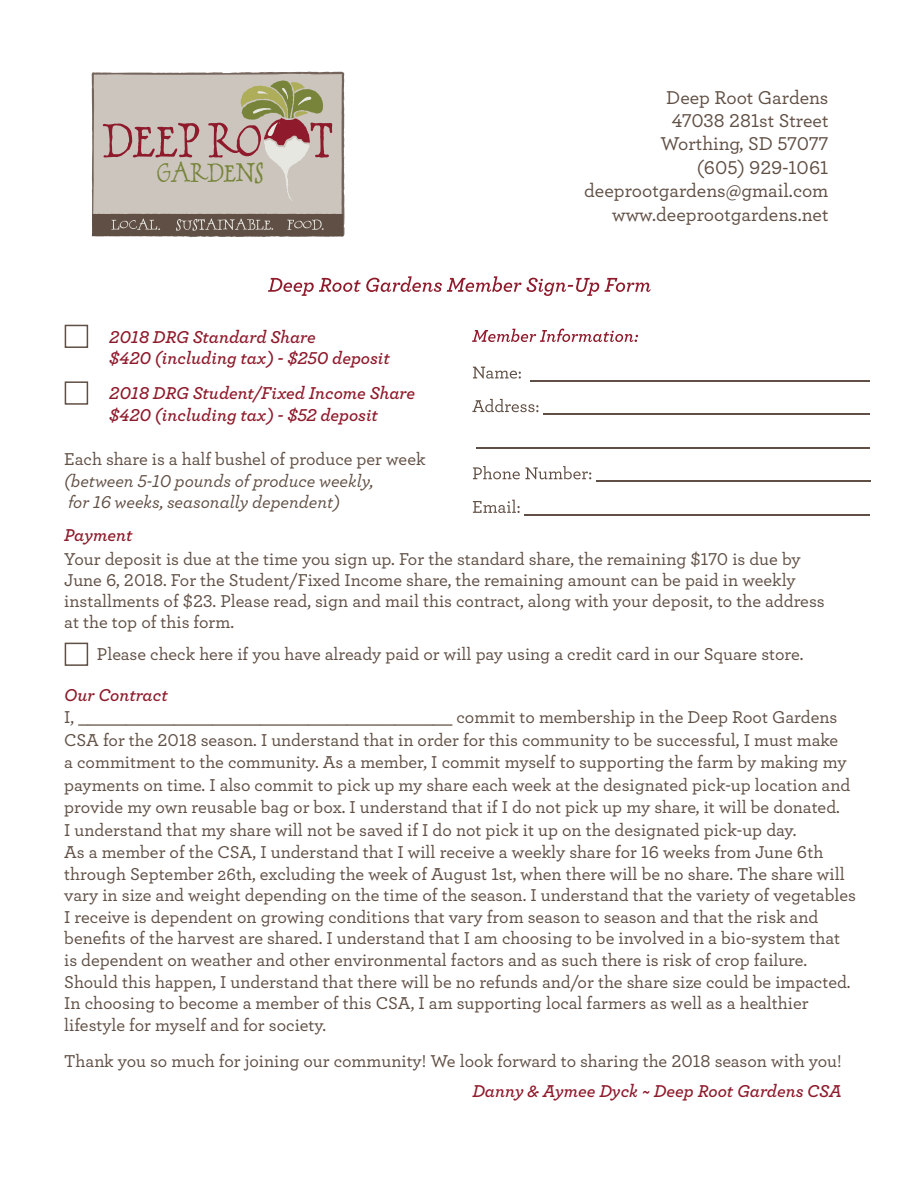
<style>
.page{position:relative;width:918px;height:1188px;background:#fff}
.page>*{position:absolute;margin:0;border:0;box-sizing:border-box;transform-origin:0 0}
.t1{font:500 19.5px/23.4px "Archer";color:#604f44;text-align:right}
.t2{font:19.05px "BOSSHOLE";color:#77843a}
.t3{font:500 18px/22px "Archer";color:#604f44}
.t4{font:italic 600 18px/21.6px "Archer";color:#8e1a2b}
.t5{font:italic 500 18px/21.6px "Archer";color:#604f44}
</style>
<div class="page">
<svg style="left:472px;top:329px;width:166px;height:13px"></svg>
<svg style="left:473px;top:367px;width:48px;height:12px"></svg>
<svg style="left:530px;top:380px;width:340px;height:1px"></svg>
<svg style="left:472px;top:399px;width:398px;height:16px"></svg>
<svg style="left:476px;top:447px;width:394px;height:1px"></svg>
<svg style="left:473px;top:466px;width:397px;height:16px"></svg>
<svg style="left:473px;top:500px;width:397px;height:16px"></svg>
<svg style="left:92px;top:71px;width:253px;height:167px;background:#b6aaa0"></svg>
<svg style="left:268px;top:276px;width:383px;height:20px"></svg>
<div style="left:65px;top:325px;width:23px;height:23px;border:2px solid #604f44"></div>
<div style="left:65px;top:381px;width:23px;height:24px;border:2px solid #604f44"></div>
<div style="left:65px;top:643px;width:23px;height:23px;border:2px solid #604f44"></div>
<p class="t2" style="left:157px;top:160px;width:108px">GARDENS</p>
<p class="t1" style="left:584px;top:84px;width:246px">Deep Root Gardens<br>47038 281st Street<br>Worthing, SD 57077<br>(605) 929-1061 deeprootgardens@gmail.com www.deeprootgardens.net</p>
<p class="t4" style="left:109px;top:325px;width:282px">2018 DRG Standard Share<br>$420 (including tax) - $250 deposit</p>
<p class="t4" style="left:109px;top:381px;width:307px">2018 DRG Student/Fixed Income Share $420 (including tax) - $52 deposit</p>
<p class="t3" style="left:64px;top:447px;width:363px">Each share is a half bushel of produce per week</p>
<p class="t5" style="left:64px;top:469px;width:311px">(between 5-10 pounds of produce weekly, for 16 weeks, seasonally dependent)</p>
<p class="t4" style="left:64px;top:523px;width:70px">Payment</p>
<p class="t3" style="left:64px;top:548px;width:762px;line-height:21px">Your deposit is due at the time you sign up. For the standard share, the remaining $170 is due by June 6, 2018. For the Student/Fixed Income share, the remaining amount can be paid in weekly installments of $23. Please read, sign and mail this contract, along with your deposit, to the address at the top of this form.</p>
<p class="t3" style="left:97px;top:642px;width:708px">Please check here if you have already paid or will pay using a credit card in our Square store.</p>
<p class="t4" style="left:64px;top:682px;width:105px">Our Contract</p>
<p class="t3" style="left:64px;top:705px;width:793px">I, _______________________________________ commit to membership in the Deep Root Gardens CSA for the 2018 season. I understand that in order for this community to be successful, I must make<br>a commitment to the community. As a member, I commit myself to supporting the farm by making my payments on time. I also commit to pick up my share each week at the designated pick-up location and provide my own reusable bag or box. I understand that if I do not pick up my share, it will be donated.<br>I understand that my share will not be saved if I do not pick it up on the designated pick-up day.<br>As a member of the CSA, I understand that I will receive a weekly share for 16 weeks from June 6th through September 26th, excluding the week of August 1st, when there will be no share. The share will vary in size and weight depending on the time of the season. I understand that the variety of vegetables I receive is dependent on growing conditions that vary from season to season and that the risk and benefits of the harvest are shared. I understand that I am choosing to be involved in a bio-system that is dependent on weather and other environmental factors and as such there is risk of crop failure.<br>Should this happen, I understand that there will be no refunds and/or the share size could be impacted.<br>In choosing to become a member of this CSA, I am supporting local farmers as well as a healthier lifestyle for myself and for society.</p>
<p class="t3" style="left:64px;top:1049px;width:779px">Thank you so much for joining our community! We look forward to sharing the 2018 season with you!</p>
<p class="t4" style="left:472px;top:1079px;width:371px">Danny &amp; Aymee Dyck ~ Deep Root Gardens CSA</p>
</div>
